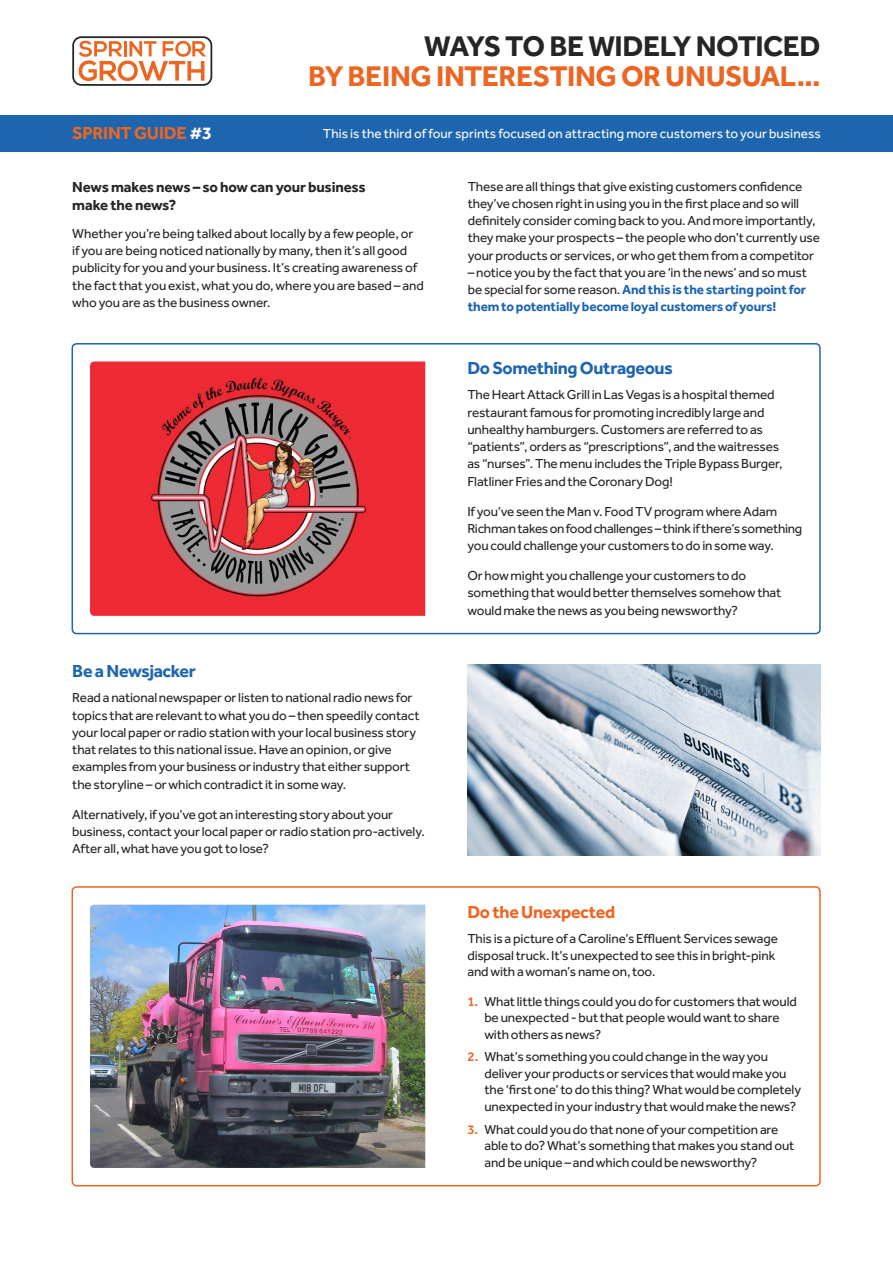
<style>
.page{position:relative;width:893px;height:1263px;background:#fff}
.page>*{position:absolute;margin:0;border:0;box-sizing:border-box;transform-origin:0 0}
.t1{font:700 29.4px "Effra";letter-spacing:-.015em;color:#ec6623}
.t2{font:700 29.4px "Effra";letter-spacing:-.02em;color:#252525}
.t3{font:700 18px "Effra";letter-spacing:-.025em;color:#1d65af}
.t4{font:700 18px "Effra";letter-spacing:-.02em;color:#ec6623}
.t5{font:700 15px/18px "Effra";letter-spacing:-.01em;color:#252525}
.t6{font:13.5px/17.2px "Effra";letter-spacing:-.01em;color:#252525}
.t7{font:700 13.5px/17.2px "Effra";letter-spacing:-.01em;color:#1d65af;text-align:justify}
.t8{font:13.5px "Effra";letter-spacing:.005em;color:#fff}
.s1{color:#fff}
.s2{font-weight:400;color:#252525}
.s3{font-weight:500;color:#ec6623}
</style>
<div class="page">
<div style="left:0;top:115px;width:893px;height:37px;background:#1d65af"></div>
<div style="left:72px;top:343px;width:749px;height:291px;border:2px solid #1d65af;border-radius:4px"></div>
<img style="left:90px;top:362px;width:335px;height:254px">
<div style="left:72px;top:886px;width:749px;height:300px;border:2px solid #ec6623;border-radius:4px"></div>
<img style="left:90px;top:905px;width:335px;height:263px">
<img style="left:468px;top:665px;width:353px;height:191px">
<svg style="left:72px;top:36px;width:140px;height:50px"></svg>
<h1 class="t2" style="left:424px;top:28px;width:398px">WAYS TO BE WIDELY NOTICED</h1>
<h1 class="t1" style="left:308px;top:58px;width:514px">BY BEING INTERESTING OR UNUSUAL...</h1>
<h2 class="t4" style="left:72px;top:122px;width:141px">SPRINT GUIDE <span class="s1">#3</span></h2>
<p class="t8" style="left:323px;top:126px;width:499px">This is the third of four sprints focused on attracting more customers to your business</p>
<p class="t5" style="left:72px;top:177px;width:295px">News makes news – so how can your business make the news?</p>
<p class="t6" style="left:72px;top:225px;width:353px">Whether you’re being talked about locally by a few people, or<br>if you are being noticed nationally by many, then it’s all good publicity for you and your business. It’s creating awareness of the fact that you exist, what you do, where you are based – and who you are as the business owner.</p>
<h2 class="t3" style="left:72px;top:660px;width:125px">Be a Newsjacker</h2>
<p class="t6" style="left:72px;top:689px;width:349px">Read a national newspaper or listen to national radio news for topics that are relevant to what you do – then speedily contact your local paper or radio station with your local business story that relates to this national issue. Have an opinion, or give examples from your business or industry that either support the storyline – or which contradict it in some way.</p>
<p class="t6" style="left:72px;top:805px;width:354px">Alternatively, if you’ve got an interesting story about your business, contact your local paper or radio station pro-actively.<br>After all, what have you got to lose?</p>
<p class="t6" style="left:468px;top:177px;width:354px">These are all things that give existing customers confidence they’ve chosen right in using you in the first place and so will definitely consider coming back to you. And more importantly, they make your prospects – the people who don’t currently use your products or services, or who get them from a competitor</p>
<p class="t7" style="left:468px;top:263px;width:341px"><span class="s2">– notice you by the fact that you are ‘in the news’ and so must be special for some reason.</span> And this is the starting point for them to potentially become loyal customers of yours!</p>
<h2 class="t3" style="left:467px;top:357px;width:207px">Do Something Outrageous</h2>
<p class="t6" style="left:467px;top:386px;width:317px">The Heart Attack Grill in Las Vegas is a hospital themed restaurant famous for promoting incredibly large and unhealthy hamburgers. Customers are referred to as “patients”, orders as “prescriptions”, and the waitresses as “nurses”. The menu includes the Triple Bypass Burger, Flatliner Fries and the Coronary Dog!</p>
<p class="t6" style="left:467px;top:502px;width:336px">If you’ve seen the Man v. Food TV program where Adam<br>Richman takes on food challenges – think if there’s something you could challenge your customers to do in some way.</p>
<p class="t6" style="left:467px;top:567px;width:315px">Or how might you challenge your customers to do something that would better themselves somehow that would make the news as you being newsworthy?</p>
<h2 class="t4" style="left:467px;top:901px;width:149px">Do the Unexpected</h2>
<p class="t6" style="left:467px;top:930px;width:312px;line-height:16.5px">This is a picture of a Caroline’s Effluent Services sewage disposal truck. It’s unexpected to see this in bright-pink and with a woman’s name on, too.</p>
<p class="t6" style="left:484px;top:992px;width:314px;line-height:16.5px;text-indent:-17px"><span class="s3">1.</span> What little things could you do for customers that would be unexpected - but that people would want to share with others as news?</p>
<p class="t6" style="left:484px;top:1048px;width:318px;line-height:16.5px;text-indent:-17px"><span class="s3">2.</span> What’s something you could change in the way you deliver your products or services that would make you the ‘first one’ to do this thing? What would be completely unexpected in your industry that would make the news?</p>
<p class="t6" style="left:484px;top:1121px;width:311px;line-height:16.5px;text-indent:-17px"><span class="s3">3.</span> What could you do that none of your competition are able to do? What’s something that makes you stand out and be unique – and which could be newsworthy?</p>
</div>
